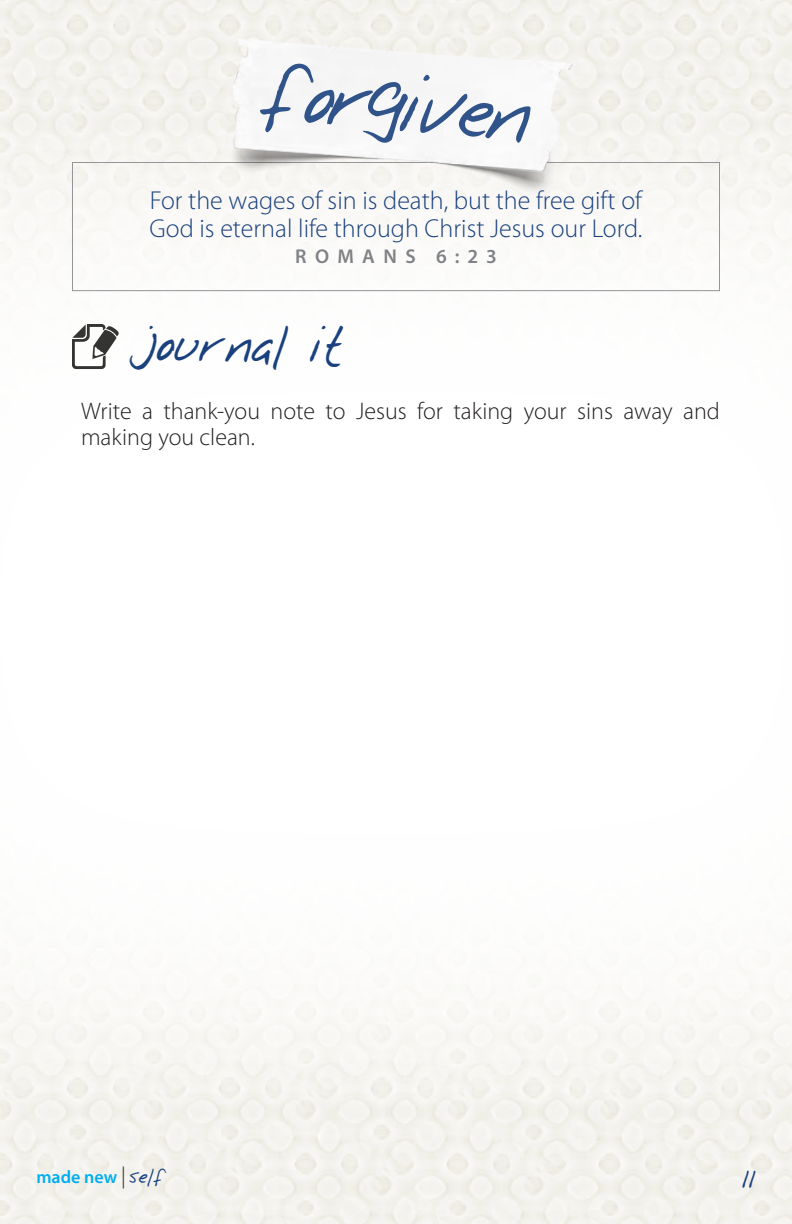
<style>
.page{position:relative;width:792px;height:1224px;background:#fff}
.page>*{position:absolute;margin:0;border:0;box-sizing:border-box;transform-origin:0 0}
.t1{font:72px "Notepad";color:#1a417e}
.t2{font:44px "Notepad";color:#1a417e}
.t3{font:300 26px "Myriad Pro";color:#1a417e}
.Basic{font:300 24px/26px "Myriad Pro";color:#231f20}
.t4{font:24px "Notepad";color:#1a417e}
.t5{font:600 20px "Myriad Pro";letter-spacing:.42em;color:#808285}
.t6{font:600 18px "Myriad Pro";color:#00aeef}
.s1{font-weight:300;font-size:22px;color:#231f20}
.s2{font-family:"Notepad";font-weight:400;color:#1a417e}
</style>
<div class="page">
<img style="left:0;top:0;width:792px;height:1224px">
<div style="left:0;top:111px;width:792px;height:1003px;background:#fff"></div>
<div style="left:72px;top:162px;width:648px;height:129px;border:1px solid #939598"></div>
<img style="left:201px;top:22px;width:387px;height:190px">
<svg style="left:72px;top:324px;width:47px;height:45px"></svg>
<h1 class="t1" style="left:264px;top:60px;width:271px;rotate:5deg">forgiven</h1>
<p class="t3" style="left:150px;top:185px;width:494px">For the wages of sin is death, but the free gift of</p>
<p class="t3" style="left:149px;top:213px;width:495px">God is eternal life through Christ Jesus our Lord.</p>
<p class="t5" style="left:295px;top:244px;width:203px">ROMANS 6:23</p>
<p class="t2" style="left:130px;top:325px;width:215px">journal it</p>
<p class="Basic" style="left:81px;top:397px;width:641px">Write a thank-you note to Jesus for taking your sins away and making you clean.</p>
<p class="t6" style="left:36px;top:1165px;width:131px">made new <span class="s1">|</span> <span class="s2">self</span></p>
<p class="t4" style="left:742px;top:1168px;width:15px">11</p>
</div>
